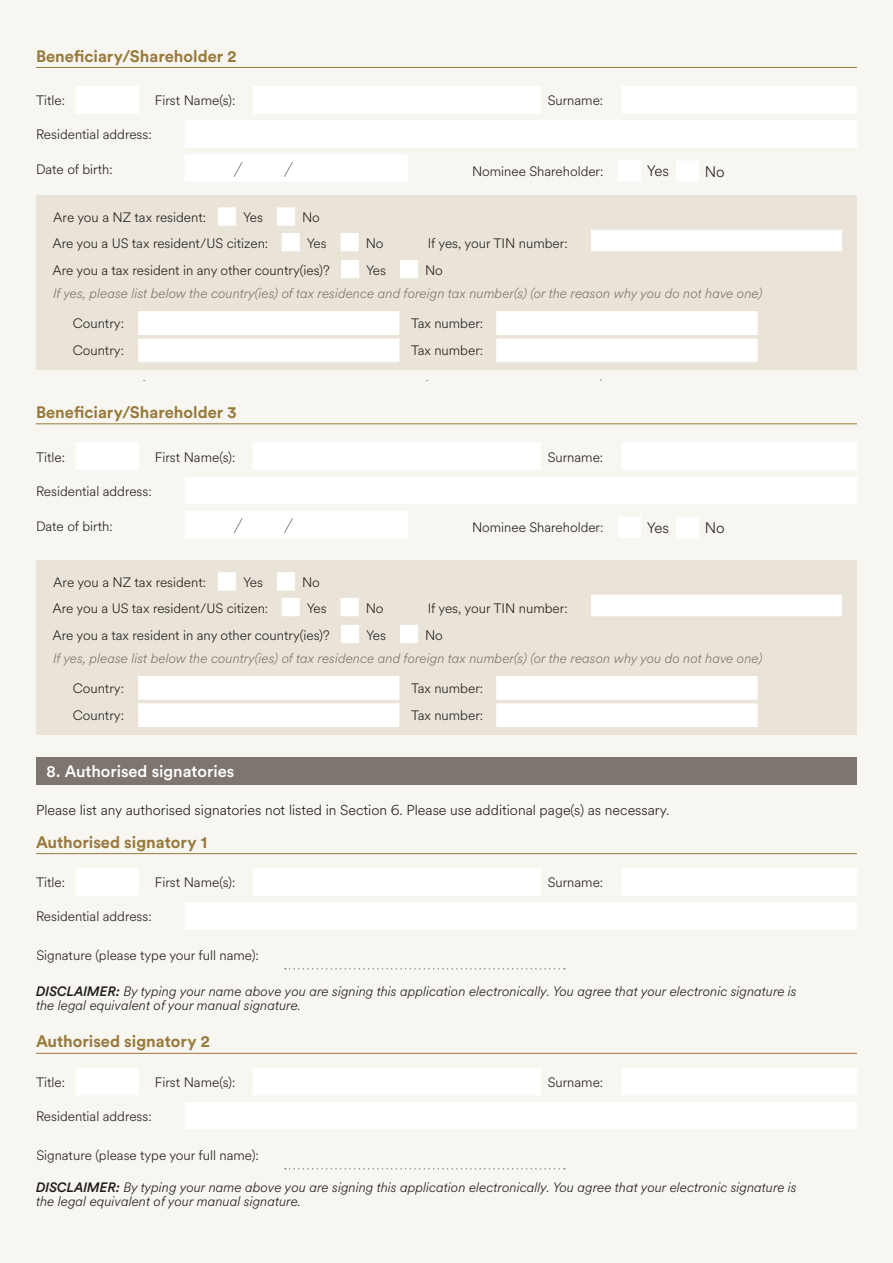
<style>
.page{position:relative;width:893px;height:1263px;background:#f8f6f1}
.page>*{position:absolute;margin:0;border:0;box-sizing:border-box;transform-origin:0 0}
.t1{font:700 16.5px "Circular Std";color:#977a3c}
.t2{font:500 16.5px "Circular Std";color:#fff}
.t3{font:300 15px "Circular Spotify Text";letter-spacing:-.01em;color:#1f1c1c}
.t4{font:300 14.25px "Circular Spotify Text";color:#1f1c1c}
.t5{font:300 13.5px "Circular Spotify Text";color:#1f1c1c}
.t6{font:italic 300 13.5px/14px "Circular Spotify Text";color:#1f1c1c}
.t7{font:italic 300 13.5px "Circular Spotify Text";color:#7f756f}
.s1{font-family:"Circular Std";font-weight:500}
</style>
<div class="page">
<div style="left:253px;top:868px;width:287px;height:27px;background:#fff"></div>
<div style="left:253px;top:1068px;width:287px;height:27px;background:#fff"></div>
<div style="left:622px;top:868px;width:235px;height:27px;background:#fff"></div>
<div style="left:622px;top:1068px;width:235px;height:27px;background:#fff"></div>
<div style="left:76px;top:868px;width:62px;height:27px;background:#fff"></div>
<div style="left:76px;top:1068px;width:62px;height:27px;background:#fff"></div>
<hr style="left:36px;top:853px;width:821px;height:1px;background:#977a3c">
<hr style="left:36px;top:1053px;width:821px;height:1px;background:#977a3c">
<div style="left:185px;top:903px;width:672px;height:26px;background:#fff"></div>
<div style="left:185px;top:1102px;width:672px;height:27px;background:#fff"></div>
<div style="left:36px;top:757px;width:821px;height:27px;background:#7f756f"></div>
<svg style="left:285px;top:968px;width:280px;height:1px"></svg>
<svg style="left:285px;top:1168px;width:280px;height:1px"></svg>
<div style="left:253px;top:86px;width:287px;height:27px;background:#fff"></div>
<div style="left:253px;top:443px;width:287px;height:26px;background:#fff"></div>
<div style="left:185px;top:155px;width:222px;height:26px;background:#fff"></div>
<div style="left:185px;top:511px;width:222px;height:27px;background:#fff"></div>
<div style="left:622px;top:86px;width:235px;height:27px;background:#fff"></div>
<div style="left:622px;top:443px;width:235px;height:26px;background:#fff"></div>
<div style="left:76px;top:86px;width:62px;height:27px;background:#fff"></div>
<div style="left:76px;top:443px;width:62px;height:26px;background:#fff"></div>
<svg style="left:233px;top:162px;width:10px;height:15px"></svg>
<svg style="left:233px;top:518px;width:10px;height:16px"></svg>
<svg style="left:284px;top:162px;width:9px;height:15px"></svg>
<svg style="left:284px;top:518px;width:9px;height:16px"></svg>
<hr style="left:36px;top:67px;width:821px;height:1px;background:#977a3c">
<hr style="left:36px;top:423px;width:821px;height:1px;background:#977a3c">
<div style="left:185px;top:121px;width:672px;height:26px;background:#fff"></div>
<div style="left:185px;top:477px;width:672px;height:27px;background:#fff"></div>
<div style="left:619px;top:161px;width:22px;height:20px;background:#fff"></div>
<div style="left:677px;top:161px;width:22px;height:20px;background:#fff"></div>
<div style="left:619px;top:517px;width:22px;height:20px;background:#fff"></div>
<div style="left:677px;top:517px;width:22px;height:21px;background:#fff"></div>
<div style="left:36px;top:195px;width:821px;height:175px;background:#eae4d8"></div>
<div style="left:36px;top:560px;width:821px;height:175px;background:#eae4d8"></div>
<div style="left:139px;top:312px;width:260px;height:22px;background:#fff"></div>
<div style="left:139px;top:676px;width:260px;height:23px;background:#fff"></div>
<div style="left:497px;top:312px;width:260px;height:22px;background:#fff"></div>
<div style="left:497px;top:676px;width:260px;height:23px;background:#fff"></div>
<div style="left:139px;top:339px;width:260px;height:23px;background:#fff"></div>
<div style="left:139px;top:704px;width:260px;height:22px;background:#fff"></div>
<div style="left:497px;top:339px;width:260px;height:23px;background:#fff"></div>
<div style="left:497px;top:704px;width:260px;height:22px;background:#fff"></div>
<div style="left:282px;top:234px;width:17px;height:17px;background:#fff"></div>
<div style="left:341px;top:234px;width:17px;height:17px;background:#fff"></div>
<div style="left:282px;top:598px;width:17px;height:18px;background:#fff"></div>
<div style="left:341px;top:598px;width:17px;height:18px;background:#fff"></div>
<div style="left:341px;top:260px;width:18px;height:18px;background:#fff"></div>
<div style="left:400px;top:260px;width:18px;height:18px;background:#fff"></div>
<div style="left:341px;top:625px;width:18px;height:18px;background:#fff"></div>
<div style="left:400px;top:625px;width:18px;height:18px;background:#fff"></div>
<div style="left:218px;top:208px;width:18px;height:17px;background:#fff"></div>
<div style="left:277px;top:208px;width:18px;height:17px;background:#fff"></div>
<div style="left:218px;top:573px;width:18px;height:17px;background:#fff"></div>
<div style="left:277px;top:573px;width:18px;height:17px;background:#fff"></div>
<div style="left:591px;top:595px;width:251px;height:21px;background:#fff"></div>
<div style="left:591px;top:230px;width:251px;height:21px;background:#fff"></div>
<p class="t1" style="left:36px;top:45px;width:202px">Beneficiary/Shareholder 2</p>
<p class="t5" style="left:36px;top:91px;width:31px">Title:</p>
<p class="t5" style="left:155px;top:91px;width:82px">First Name(s):</p>
<p class="t5" style="left:36px;top:125px;width:117px">Residential address:</p>
<p class="t5" style="left:36px;top:160px;width:78px">Date of birth:</p>
<p class="t5" style="left:53px;top:208px;width:154px">Are you a NZ tax resident:</p>
<p class="t5" style="left:243px;top:208px;width:21px">Yes</p>
<p class="t5" style="left:302px;top:208px;width:19px">No</p>
<p class="t5" style="left:52px;top:234px;width:217px">Are you a US tax resident/US citizen:</p>
<p class="t5" style="left:307px;top:234px;width:21px">Yes</p>
<p class="t5" style="left:366px;top:234px;width:19px">No</p>
<p class="t5" style="left:548px;top:91px;width:57px">Surname:</p>
<p class="t5" style="left:472px;top:162px;width:133px">Nominee Shareholder:</p>
<p class="t5" style="left:428px;top:234px;width:141px">If yes, your TIN number:</p>
<p class="t5" style="left:52px;top:261px;width:279px">Are you a tax resident in any other country(ies)?</p>
<p class="t5" style="left:366px;top:261px;width:21px">Yes</p>
<p class="t5" style="left:425px;top:261px;width:19px">No</p>
<p class="t3" style="left:647px;top:161px;width:24px">Yes</p>
<p class="t3" style="left:705px;top:161px;width:21px">No</p>
<p class="t7" style="left:53px;top:284px;width:711px">If yes, please list below the country(ies) of tax residence and foreign tax number(s) (or the reason why you do not have one)</p>
<p class="t5" style="left:73px;top:314px;width:53px">Country:</p>
<p class="t5" style="left:73px;top:341px;width:53px">Country:</p>
<p class="t1" style="left:36px;top:402px;width:202px">Beneficiary/Shareholder 3</p>
<p class="t5" style="left:36px;top:448px;width:31px">Title:</p>
<p class="t5" style="left:155px;top:448px;width:82px">First Name(s):</p>
<p class="t5" style="left:36px;top:482px;width:117px">Residential address:</p>
<p class="t5" style="left:36px;top:517px;width:78px">Date of birth:</p>
<p class="t5" style="left:53px;top:573px;width:154px">Are you a NZ tax resident:</p>
<p class="t5" style="left:243px;top:573px;width:21px">Yes</p>
<p class="t5" style="left:302px;top:573px;width:19px">No</p>
<p class="t5" style="left:52px;top:599px;width:217px">Are you a US tax resident/US citizen:</p>
<p class="t5" style="left:307px;top:599px;width:21px">Yes</p>
<p class="t5" style="left:366px;top:599px;width:19px">No</p>
<p class="t5" style="left:411px;top:314px;width:74px">Tax number:</p>
<p class="t5" style="left:411px;top:341px;width:74px">Tax number:</p>
<p class="t5" style="left:548px;top:448px;width:57px">Surname:</p>
<p class="t5" style="left:472px;top:518px;width:133px">Nominee Shareholder:</p>
<p class="t5" style="left:428px;top:599px;width:141px">If yes, your TIN number:</p>
<p class="t5" style="left:52px;top:626px;width:279px">Are you a tax resident in any other country(ies)?</p>
<p class="t5" style="left:366px;top:626px;width:21px">Yes</p>
<p class="t5" style="left:425px;top:626px;width:19px">No</p>
<p class="t3" style="left:647px;top:517px;width:24px">Yes</p>
<p class="t3" style="left:705px;top:518px;width:21px">No</p>
<p class="t7" style="left:53px;top:649px;width:711px">If yes, please list below the country(ies) of tax residence and foreign tax number(s) (or the reason why you do not have one)</p>
<p class="t5" style="left:73px;top:679px;width:53px">Country:</p>
<p class="t5" style="left:73px;top:706px;width:53px">Country:</p>
<p class="t2" style="left:46px;top:760px;width:189px">8. Authorised signatories</p>
<p class="t5" style="left:411px;top:679px;width:74px">Tax number:</p>
<p class="t5" style="left:411px;top:706px;width:74px">Tax number:</p>
<p class="t4" style="left:36px;top:801px;width:635px">Please list any authorised signatories not listed in Section 6. Please use additional page(s) as necessary.</p>
<p class="t1" style="left:36px;top:831px;width:173px">Authorised signatory 1</p>
<p class="t5" style="left:36px;top:873px;width:31px">Title:</p>
<p class="t5" style="left:155px;top:873px;width:82px">First Name(s):</p>
<p class="t5" style="left:36px;top:907px;width:117px">Residential address:</p>
<p class="t5" style="left:36px;top:946px;width:224px">Signature (please type your full name):</p>
<p class="t5" style="left:548px;top:873px;width:57px">Surname:</p>
<p class="t6" style="left:36px;top:985px;width:762px"><span class="s1">DISCLAIMER:</span> By typing your name above you are signing this application electronically. You agree that your electronic signature is the legal equivalent of your manual signature.</p>
<p class="t1" style="left:36px;top:1030px;width:175px">Authorised signatory 2</p>
<p class="t5" style="left:36px;top:1073px;width:31px">Title:</p>
<p class="t5" style="left:155px;top:1073px;width:82px">First Name(s):</p>
<p class="t5" style="left:36px;top:1107px;width:117px">Residential address:</p>
<p class="t5" style="left:548px;top:1073px;width:57px">Surname:</p>
<p class="t5" style="left:36px;top:1146px;width:224px">Signature (please type your full name):</p>
<p class="t6" style="left:36px;top:1181px;width:762px"><span class="s1">DISCLAIMER:</span> By typing your name above you are signing this application electronically. You agree that your electronic signature is the legal equivalent of your manual signature.</p>
</div>
